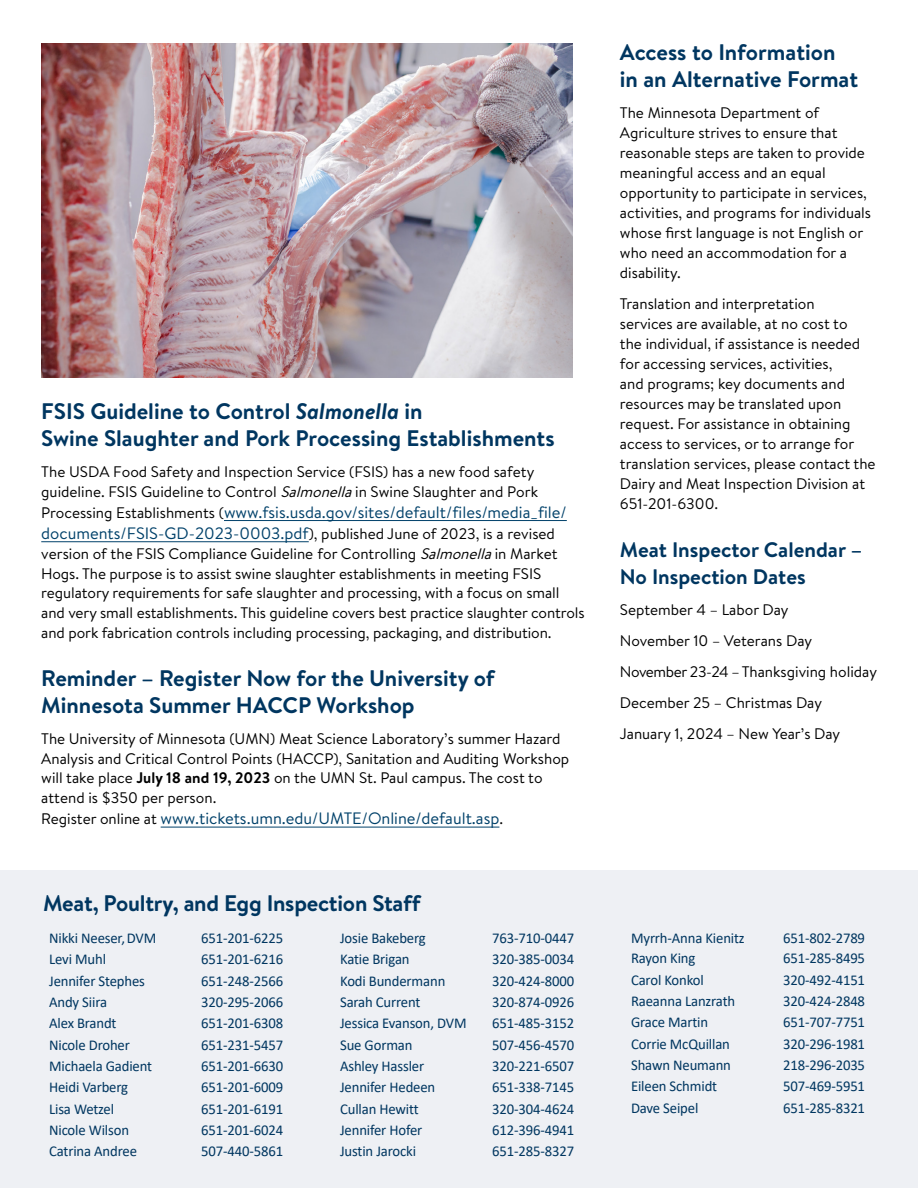
<style>
.page{position:relative;width:918px;height:1188px;background:#fff}
.page>*{position:absolute;margin:0;border:0;box-sizing:border-box;transform-origin:0 0}
.H2_back{font:700 22.5px/27px "Brandon Text";color:#003660}
.H2_back-2{font:700 21px/27px "Brandon Text";color:#003660}
.t1{font:16.5px "Brandon Text";color:#00416a}
.t2{font:15.3px/20.1px "Brandon Text";color:#000}
.Directory_2{font:15px "Calibri";letter-spacing:-.01em;color:#003660}
.s1{font-style:italic}
.s2{font-size:15.3px;color:#000}
.s3{font-size:16.5px;color:#00416a}
.s4{font-weight:700}
</style>
<div class="page">
<div style="left:0;top:870px;width:918px;height:318px;background:#eef0f4"></div>
<img style="left:41px;top:44px;width:532px;height:334px">
<hr style="left:224px;top:520px;width:343px;height:1px;background:#00416a">
<hr style="left:41px;top:541px;width:268px;height:1px;background:#00416a">
<hr style="left:161px;top:827px;width:338px;height:1px;background:#00416a">
<p class="H2_back" style="left:41px;top:398px;width:515px">FSIS Guideline to Control <span class="s1">Salmonella</span> in<br>Swine Slaughter and Pork Processing Establishments</p>
<p class="t2" style="left:41px;top:462px;width:498px;line-height:19.6px">The USDA Food Safety and Inspection Service (FSIS) has a new food safety guideline. FSIS Guideline to Control <span class="s1">Salmonella</span>in Swine Slaughter and Pork</p>
<p class="t1" style="left:41px;top:501px;width:527px"><span class="s2">Processing Establishments (</span>www.fsis.usda.gov/sites/default/files/media_file/</p>
<p class="t2" style="left:41px;top:523px;width:545px"><span class="s3">documents/FSIS-GD-2023-0003.pdf</span>), published June of 2023, is a revised version of the FSIS Compliance Guideline for Controlling <span class="s1">Salmonella</span>in Market Hogs. The purpose is to assist swine slaughter establishments in meeting FSIS regulatory requirements for safe slaughter and processing, with a focus on small and very small establishments. This guideline covers best practice slaughter controls and pork fabrication controls including processing, packaging, and distribution.</p>
<p class="H2_back" style="left:41px;top:664px;width:455px">Reminder – Register Now for the University of<br>Minnesota Summer HACCP Workshop</p>
<p class="t2" style="left:41px;top:728px;width:530px">The University of Minnesota (UMN) Meat Science Laboratory’s summer Hazard Analysis and Critical Control Points (HACCP), Sanitation and Auditing Workshop will take place <span class="s4">July 18 and 19, 2023</span> on the UMN St. Paul campus. The cost to attend is $350 per person.</p>
<p class="t1" style="left:41px;top:807px;width:463px"><span class="s2">Register online at</span> www.tickets.umn.edu/UMTE/Online/default.asp<span class="s2">.</span></p>
<h2 class="H2_back" style="left:43px;top:889px;width:379px">Meat, Poultry, and Egg Inspection Staff</h2>
<p class="Directory_2" style="left:49px;top:928px;width:109px">Nikki Neeser, DVM</p>
<p class="Directory_2" style="left:201px;top:928px;width:83px">651-201-6225</p>
<p class="Directory_2" style="left:49px;top:949px;width:58px">Levi Muhl</p>
<p class="Directory_2" style="left:201px;top:949px;width:83px">651-201-6216</p>
<p class="Directory_2" style="left:49px;top:970px;width:97px">Jennifer Stephes</p>
<p class="Directory_2" style="left:201px;top:970px;width:83px">651-248-2566</p>
<p class="Directory_2" style="left:49px;top:992px;width:59px">Andy Siira</p>
<p class="Directory_2" style="left:201px;top:992px;width:83px">320-295-2066</p>
<p class="Directory_2" style="left:49px;top:1013px;width:69px">Alex Brandt</p>
<p class="Directory_2" style="left:201px;top:1013px;width:83px">651-201-6308</p>
<p class="Directory_2" style="left:49px;top:1034px;width:82px">Nicole Droher</p>
<p class="Directory_2" style="left:201px;top:1034px;width:83px">651-231-5457</p>
<p class="Directory_2" style="left:49px;top:1056px;width:104px">Michaela Gadient</p>
<p class="Directory_2" style="left:201px;top:1056px;width:83px">651-201-6630</p>
<p class="Directory_2" style="left:49px;top:1077px;width:81px">Heidi Varberg</p>
<p class="Directory_2" style="left:201px;top:1077px;width:83px">651-201-6009</p>
<p class="Directory_2" style="left:49px;top:1098px;width:67px">Lisa Wetzel</p>
<p class="Directory_2" style="left:201px;top:1098px;width:83px">651-201-6191</p>
<p class="Directory_2" style="left:49px;top:1120px;width:81px">Nicole Wilson</p>
<p class="Directory_2" style="left:201px;top:1120px;width:83px">651-201-6024</p>
<p class="Directory_2" style="left:49px;top:1141px;width:89px">Catrina Andree</p>
<p class="Directory_2" style="left:201px;top:1141px;width:83px">507-440-5861</p>
<p class="Directory_2" style="left:340px;top:928px;width:87px">Josie Bakeberg</p>
<p class="Directory_2" style="left:492px;top:928px;width:83px">763-710-0447</p>
<p class="Directory_2" style="left:340px;top:949px;width:71px">Katie Brigan</p>
<p class="Directory_2" style="left:492px;top:949px;width:83px">320-385-0034</p>
<p class="Directory_2" style="left:340px;top:970px;width:107px">Kodi Bundermann</p>
<p class="Directory_2" style="left:492px;top:970px;width:83px">320-424-8000</p>
<p class="Directory_2" style="left:340px;top:992px;width:82px">Sarah Current</p>
<p class="Directory_2" style="left:492px;top:992px;width:83px">320-874-0926</p>
<p class="Directory_2" style="left:340px;top:1013px;width:128px">Jessica Evanson, DVM</p>
<p class="Directory_2" style="left:492px;top:1013px;width:83px">651-485-3152</p>
<p class="Directory_2" style="left:340px;top:1034px;width:74px">Sue Gorman</p>
<p class="Directory_2" style="left:492px;top:1034px;width:83px">507-456-4570</p>
<p class="Directory_2" style="left:340px;top:1056px;width:86px">Ashley Hassler</p>
<p class="Directory_2" style="left:492px;top:1056px;width:83px">320-221-6507</p>
<p class="Directory_2" style="left:340px;top:1077px;width:97px">Jennifer Hedeen</p>
<p class="Directory_2" style="left:492px;top:1077px;width:83px">651-338-7145</p>
<p class="Directory_2" style="left:340px;top:1098px;width:80px">Cullan Hewitt</p>
<p class="Directory_2" style="left:492px;top:1098px;width:83px">320-304-4624</p>
<p class="Directory_2" style="left:340px;top:1120px;width:84px">Jennifer Hofer</p>
<p class="Directory_2" style="left:492px;top:1120px;width:83px">612-396-4941</p>
<p class="Directory_2" style="left:340px;top:1141px;width:78px">Justin Jarocki</p>
<p class="Directory_2" style="left:492px;top:1141px;width:83px">651-285-8327</p>
<h2 class="H2_back" style="left:620px;top:38px;width:240px">Access to Information in an Alternative Format</h2>
<p class="t2" style="left:620px;top:102px;width:253px">The Minnesota Department of Agriculture strives to ensure that reasonable steps are taken to provide meaningful access and an equal opportunity to participate in services, activities, and programs for individuals whose first language is not English or who need an accommodation for a disability.</p>
<p class="t2" style="left:620px;top:293px;width:257px">Translation and interpretation<br>services are available, at no cost to<br>the individual, if assistance is needed for accessing services, activities,<br>and programs; key documents and resources may be translated upon request. For assistance in obtaining access to services, or to arrange for translation services, please contact the Dairy and Meat Inspection Division at 651-201-6300.</p>
<h2 class="H2_back-2" style="left:620px;top:536px;width:244px">Meat Inspector Calendar –<br>No Inspection Dates</h2>
<p class="t2" style="left:620px;top:599px;width:170px">September 4 – Labor Day</p>
<p class="t2" style="left:620px;top:630px;width:194px">November 10 – Veterans Day</p>
<p class="t2" style="left:620px;top:661px;width:259px">November 23-24 – Thanksgiving holiday</p>
<p class="t2" style="left:620px;top:692px;width:204px">December 25 – Christmas Day</p>
<p class="t2" style="left:620px;top:723px;width:222px">January 1, 2024 – New Year’s Day</p>
<p class="Directory_2" style="left:631px;top:928px;width:115px">Myrrh-Anna Kienitz</p>
<p class="Directory_2" style="left:783px;top:928px;width:83px">651-802-2789</p>
<p class="Directory_2" style="left:631px;top:948px;width:66px">Rayon King</p>
<p class="Directory_2" style="left:783px;top:948px;width:83px">651-285-8495</p>
<p class="Directory_2" style="left:631px;top:969px;width:74px">Carol Konkol</p>
<p class="Directory_2" style="left:783px;top:969px;width:83px">320-492-4151</p>
<p class="Directory_2" style="left:631px;top:991px;width:106px">Raeanna Lanzrath</p>
<p class="Directory_2" style="left:783px;top:991px;width:83px">320-424-2848</p>
<p class="Directory_2" style="left:631px;top:1012px;width:79px">Grace Martin</p>
<p class="Directory_2" style="left:783px;top:1012px;width:83px">651-707-7751</p>
<p class="Directory_2" style="left:631px;top:1033px;width:100px">Corrie McQuillan</p>
<p class="Directory_2" style="left:783px;top:1033px;width:83px">320-296-1981</p>
<p class="Directory_2" style="left:631px;top:1055px;width:101px">Shawn Neumann</p>
<p class="Directory_2" style="left:783px;top:1055px;width:83px">218-296-2035</p>
<p class="Directory_2" style="left:631px;top:1076px;width:88px">Eileen Schmidt</p>
<p class="Directory_2" style="left:783px;top:1076px;width:83px">507-469-5951</p>
<p class="Directory_2" style="left:631px;top:1097px;width:69px">Dave Seipel</p>
<p class="Directory_2" style="left:783px;top:1097px;width:83px">651-285-8321</p>
</div>
